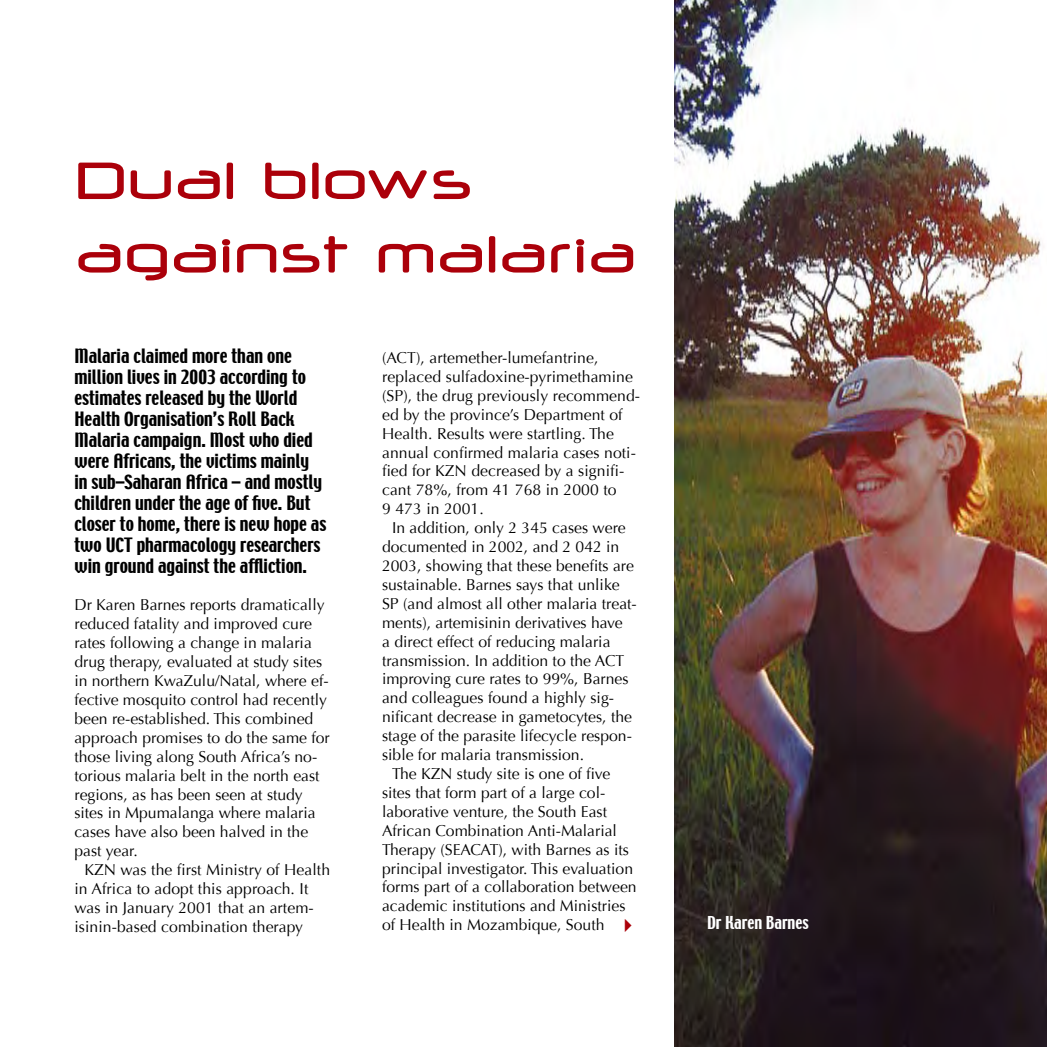
<style>
.page{position:relative;width:1047px;height:1047px;background:#fff}
.page>*{position:absolute;margin:0;border:0;box-sizing:border-box;transform-origin:0 0}
.t1{font:500 61.25px/73.5px "Neuropol";letter-spacing:.05em;color:#ab000a}
.t2{font:17.5px/21px "Techno";color:#000}
.t3{font:15.75px/18.9px "Optima";color:#000}
.t4{font:15.75px "Techno";color:#fff}
</style>
<div class="page">
<img style="left:674px;top:0;width:373px;height:1047px">
<h1 class="t1" style="left:74px;top:144px;width:560px">Dual blows against malaria</h1>
<p class="t2" style="left:74px;top:346px;width:253px">Malaria claimed more than one million lives in 2003 according to estimates released by the World Health Organisation’s Roll Back Malaria campaign. Most who died were Africans, the victims mainly in sub–Saharan Africa – and mostly children under the age of five. But closer to home, there is new hope as two UCT pharmacology researchers win ground against the affliction.</p>
<p class="t3" style="left:74px;top:596px;width:257px">Dr Karen Barnes reports dramatically reduced fatality and improved cure rates following a change in malaria drug therapy, evaluated at study sites in northern KwaZulu/Natal, where ef&shy;fective mosquito control had recently been re-established. This combined approach promises to do the same for those living along South Africa’s no&shy;torious malaria belt in the north east regions, as has been seen at study sites in Mpumalanga where malaria cases have also been halved in the past year.</p>
<p class="t3" style="left:74px;top:860px;width:257px;text-indent:10px">KZN was the first Ministry of Health in Africa to adopt this approach. It was in January 2001 that an artem&shy;isinin-based combination therapy</p>
<p class="t3" style="left:382px;top:348px;width:259px">(ACT), artemether-lumefantrine, replaced sulfadoxine-pyrimethamine (SP), the drug previously recommend&shy;ed by the province’s Department of Health. Results were startling. The annual confirmed malaria cases noti&shy;fied for KZN decreased by a signifi&shy;cant 78%, from 41 768 in 2000 to<br>9 473 in 2001.</p>
<p class="t3" style="left:392px;top:518px;width:235px">In addition, only 2 345 cases were</p>
<p class="t3" style="left:382px;top:537px;width:239px">documented in 2002, and 2 042 in</p>
<p class="t3" style="left:382px;top:556px;width:253px">2003, showing that these benefits are</p>
<p class="t3" style="left:382px;top:575px;width:239px">sustainable. Barnes says that unlike</p>
<p class="t3" style="left:382px;top:594px;width:256px">SP (and almost all other malaria treat-</p>
<p class="t3" style="left:382px;top:613px;width:242px">ments), artemisinin derivatives have</p>
<p class="t3" style="left:382px;top:632px;width:230px">a direct effect of reducing malaria</p>
<p class="t3" style="left:382px;top:651px;width:244px">transmission. In addition to the ACT</p>
<p class="t3" style="left:382px;top:670px;width:248px">improving cure rates to 99%, Barnes</p>
<p class="t3" style="left:382px;top:689px;width:233px">and colleagues found a highly sig-</p>
<p class="t3" style="left:382px;top:707px;width:251px">nificant decrease in gametocytes, the</p>
<p class="t3" style="left:382px;top:726px;width:251px">stage of the parasite lifecycle respon-</p>
<p class="t3" style="left:382px;top:745px;width:203px">sible for malaria transmission.</p>
<p class="t3" style="left:392px;top:764px;width:220px">The KZN study site is one of five</p>
<p class="t3" style="left:382px;top:783px;width:225px">sites that form part of a large col-</p>
<p class="t3" style="left:382px;top:802px;width:226px">laborative venture, the South East</p>
<p class="t3" style="left:382px;top:821px;width:236px">African Combination Anti-Malarial</p>
<p class="t3" style="left:382px;top:840px;width:248px">Therapy (SEACAT), with Barnes as its</p>
<p class="t3" style="left:382px;top:859px;width:252px">principal investigator. This evaluation</p>
<p class="t3" style="left:382px;top:878px;width:256px">forms part of a collaboration between</p>
<p class="t3" style="left:382px;top:896px;width:245px">academic institutions and Ministries</p>
<p class="t3" style="left:382px;top:915px;width:224px">of Health in Mozambique, South</p>
<p class="t4" style="left:707px;top:911px;width:103px">Dr Karen Barnes</p>
</div>
